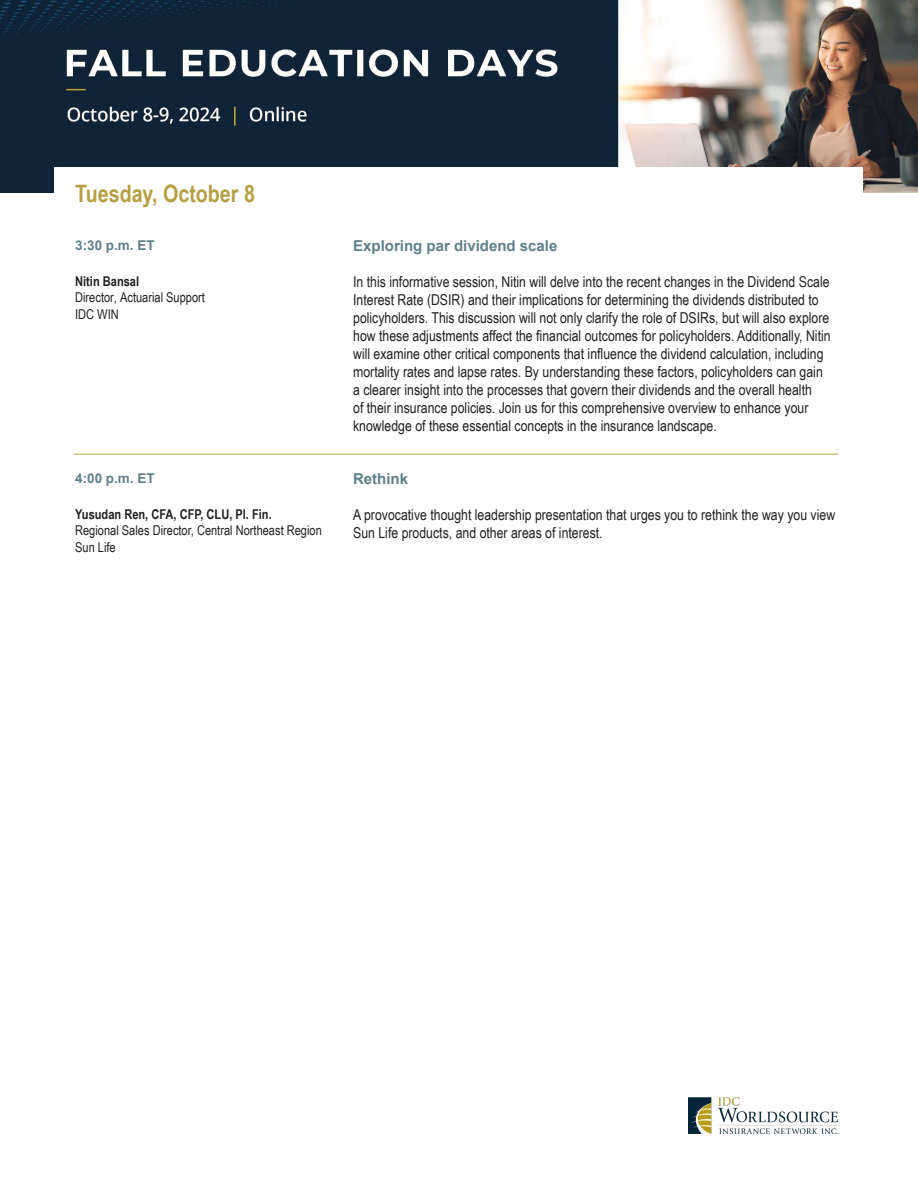
<style>
.page{position:relative;width:918px;height:1188px;background:#fff}
.page>*{position:absolute;margin:0;border:0;box-sizing:border-box;transform-origin:0 0}
.t1{font:700 24px "Arial Narrow";color:#b6a045}
.t2{font:15px/18px "Arial Narrow";color:#231f20}
.t3{font:700 15px "Arial";color:#5f818a}
.t4{font:13.5px "Arial Narrow";color:#231f20}
.t5{font:700 13.5px "Arial Narrow";color:#231f20}
.t6{font:700 13.5px "Arial";color:#5f818a}
</style>
<div class="page">
<img style="left:0;top:0;width:918px;height:192px">
<div style="left:55px;top:167px;width:808px;height:57px;background:#fff"></div>
<hr style="left:74px;top:454px;width:764px;height:1px;background:#b6a045">
<img style="left:688px;top:1097px;width:152px;height:37px">
<p class="t1" style="left:75px;top:176px;width:181px">Tuesday, October 8</p>
<p class="t6" style="left:75px;top:237px;width:81px">3:30 p.m. ET</p>
<p class="t5" style="left:75px;top:271px;width:65px">Nitin Bansal</p>
<p class="t4" style="left:75px;top:288px;width:131px">Director, Actuarial Support</p>
<p class="t4" style="left:75px;top:304px;width:45px">IDC WIN</p>
<p class="t6" style="left:75px;top:469px;width:81px">4:00 p.m. ET</p>
<p class="t5" style="left:75px;top:504px;width:198px">Yusudan Ren, CFA, CFP, CLU, Pl. Fin.</p>
<p class="t4" style="left:75px;top:521px;width:248px">Regional Sales Director, Central Northeast Region</p>
<p class="t4" style="left:75px;top:537px;width:42px">Sun Life</p>
<p class="t3" style="left:353px;top:236px;width:206px">Exploring par dividend scale</p>
<p class="t2" style="left:353px;top:272px;width:479px">In this informative session, Nitin will delve into the recent changes in the Dividend Scale Interest Rate (DSIR) and their implications for determining the dividends distributed to policyholders. This discussion will not only clarify the role of DSIRs, but will also explore how these adjustments affect the financial outcomes for policyholders. Additionally, Nitin will examine other critical components that influence the dividend calculation, including mortality rates and lapse rates. By understanding these factors, policyholders can gain a clearer insight into the processes that govern their dividends and the overall health<br>of their insurance policies. Join us for this comprehensive overview to enhance your knowledge of these essential concepts in the insurance landscape.</p>
<p class="t3" style="left:353px;top:469px;width:57px">Rethink</p>
<p class="t2" style="left:353px;top:505px;width:484px">A provocative thought leadership presentation that urges you to rethink the way you view<br>Sun Life products, and other areas of interest.</p>
</div>
